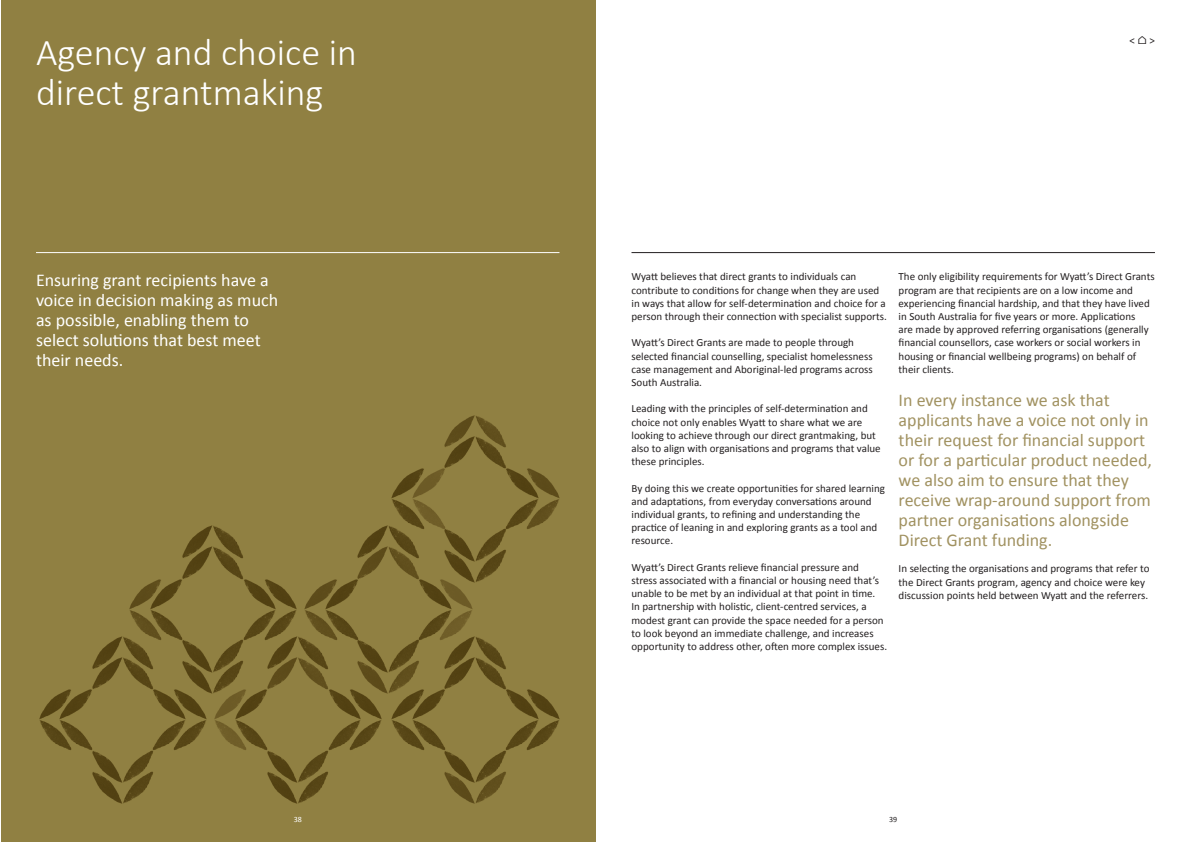
<style>
.page{position:relative;width:1191px;height:842px;background:#fff}
.page>*{position:absolute;margin:0;border:0;box-sizing:border-box;transform-origin:0 0}
.t1{font:300 38px/40px "Calibri";color:#fff}
.t2{font:18px/20px "Calibri";color:#a19261}
.t3{font:18px/20px "Calibri";color:#fff}
.t4{font:11px/13.2px "Calibri";color:#231f20}
.t5{font:8px "Calibri";color:#fff}
.t6{font:8px "Calibri";color:#231f20}
</style>
<div class="page">
<div style="left:0;top:1px;width:595px;height:841px;background:#908042"></div>
<hr style="left:36px;top:252px;width:523px;height:1px;background:#fff">
<hr style="left:631px;top:252px;width:524px;height:1px;background:#231f20">
<img style="left:92px;top:670px;width:61px;height:20px">
<img style="left:92px;top:636px;width:61px;height:34px">
<img style="left:93px;top:750px;width:59px;height:20px">
<img style="left:92px;top:770px;width:61px;height:34px">
<img style="left:152px;top:687px;width:21px;height:67px">
<img style="left:173px;top:689px;width:58px;height:61px">
<img style="left:72px;top:687px;width:21px;height:67px">
<img style="left:39px;top:689px;width:33px;height:61px">
<img style="left:444px;top:670px;width:62px;height:19px">
<img style="left:444px;top:637px;width:62px;height:33px">
<img style="left:446px;top:751px;width:58px;height:19px">
<img style="left:444px;top:770px;width:62px;height:34px">
<img style="left:504px;top:687px;width:21px;height:69px">
<img style="left:525px;top:689px;width:35px;height:61px">
<img style="left:425px;top:687px;width:21px;height:69px">
<img style="left:391px;top:697px;width:34px;height:53px">
<img style="left:445px;top:449px;width:60px;height:19px">
<img style="left:444px;top:415px;width:62px;height:34px">
<img style="left:446px;top:529px;width:58px;height:20px">
<img style="left:444px;top:549px;width:62px;height:33px">
<img style="left:504px;top:465px;width:21px;height:69px">
<img style="left:525px;top:468px;width:35px;height:61px">
<img style="left:425px;top:465px;width:21px;height:69px">
<img style="left:391px;top:468px;width:34px;height:54px">
<img style="left:183px;top:559px;width:60px;height:20px">
<img style="left:182px;top:525px;width:61px;height:34px">
<img style="left:184px;top:640px;width:58px;height:20px">
<img style="left:179px;top:660px;width:64px;height:37px">
<img style="left:242px;top:576px;width:21px;height:68px">
<img style="left:263px;top:579px;width:59px;height:61px">
<img style="left:163px;top:576px;width:21px;height:70px">
<img style="left:125px;top:579px;width:38px;height:68px">
<img style="left:267px;top:670px;width:61px;height:19px">
<img style="left:265px;top:632px;width:63px;height:38px">
<img style="left:269px;top:750px;width:58px;height:20px">
<img style="left:267px;top:770px;width:61px;height:34px">
<img style="left:327px;top:687px;width:21px;height:67px">
<img style="left:348px;top:689px;width:34px;height:61px">
<img style="left:231px;top:687px;width:38px;height:69px">
<img style="left:358px;top:559px;width:60px;height:20px">
<img style="left:357px;top:522px;width:69px;height:37px">
<img style="left:359px;top:639px;width:59px;height:21px">
<img style="left:355px;top:660px;width:71px;height:37px">
<img style="left:418px;top:576px;width:20px;height:67px">
<img style="left:438px;top:576px;width:38px;height:71px">
<img style="left:322px;top:576px;width:37px;height:71px">
<p class="t1" style="left:36px;top:30px;width:322px">Agency and choice in direct grantmaking</p>
<p class="t3" style="left:36px;top:270px;width:244px">Ensuring grant recipients have a voice in decision making as much as possible, enabling them to select solutions that best meet their needs.</p>
<p class="t4" style="left:1129px;top:34px;width:27px">&lt;⌂&gt;</p>
<p class="t4" style="left:631px;top:270px;width:257px">Wyatt believes that direct grants to individuals can contribute to conditions for change when they are used in ways that allow for self-determination and choice for a person through their connection with specialist supports.</p>
<p class="t4" style="left:631px;top:336px;width:243px">Wyatt’s Direct Grants are made to people through selected financial counselling, specialist homelessness case management and Aboriginal-led programs across South Australia.</p>
<p class="t4" style="left:631px;top:402px;width:251px">Leading with the principles of self-determination and choice not only enables Wyatt to share what we are looking to achieve through our direct grantmaking, but also to align with organisations and programs that value these principles.</p>
<p class="t4" style="left:631px;top:481px;width:255px">By doing this we create opportunities for shared learning and adaptations, from everyday conversations around individual grants, to refining and understanding the practice of leaning in and exploring grants as a tool and resource.</p>
<p class="t4" style="left:631px;top:561px;width:257px">Wyatt’s Direct Grants relieve financial pressure and stress associated with a financial or housing need that’s unable to be met by an individual at that point in time.<br>In partnership with holistic, client-centred services, a modest grant can provide the space needed for a person to look beyond an immediate challenge, and increases opportunity to address other, often more complex issues.</p>
<p class="t4" style="left:898px;top:270px;width:257px">The only eligibility requirements for Wyatt’s Direct Grants program are that recipients are on a low income and experiencing financial hardship, and that they have lived in South Australia for five years or more. Applications<br>are made by approved referring organisations (generally financial counsellors, case workers or social workers in housing or financial wellbeing programs) on behalf of their clients.</p>
<p class="t2" style="left:898px;top:390px;width:255px">In every instance we ask that applicants have a voice not only in their request for financial support or for a particular product needed, we also aim to ensure that they receive wrap-around support from partner organisations alongside<br>Direct Grant funding.</p>
<p class="t4" style="left:898px;top:562px;width:252px">In selecting the organisations and programs that refer to the Direct Grants program, agency and choice were key discussion points held between Wyatt and the referrers.</p>
<p class="t5" style="left:294px;top:815px;width:10px">38</p>
<p class="t6" style="left:889px;top:815px;width:10px">39</p>
</div>
